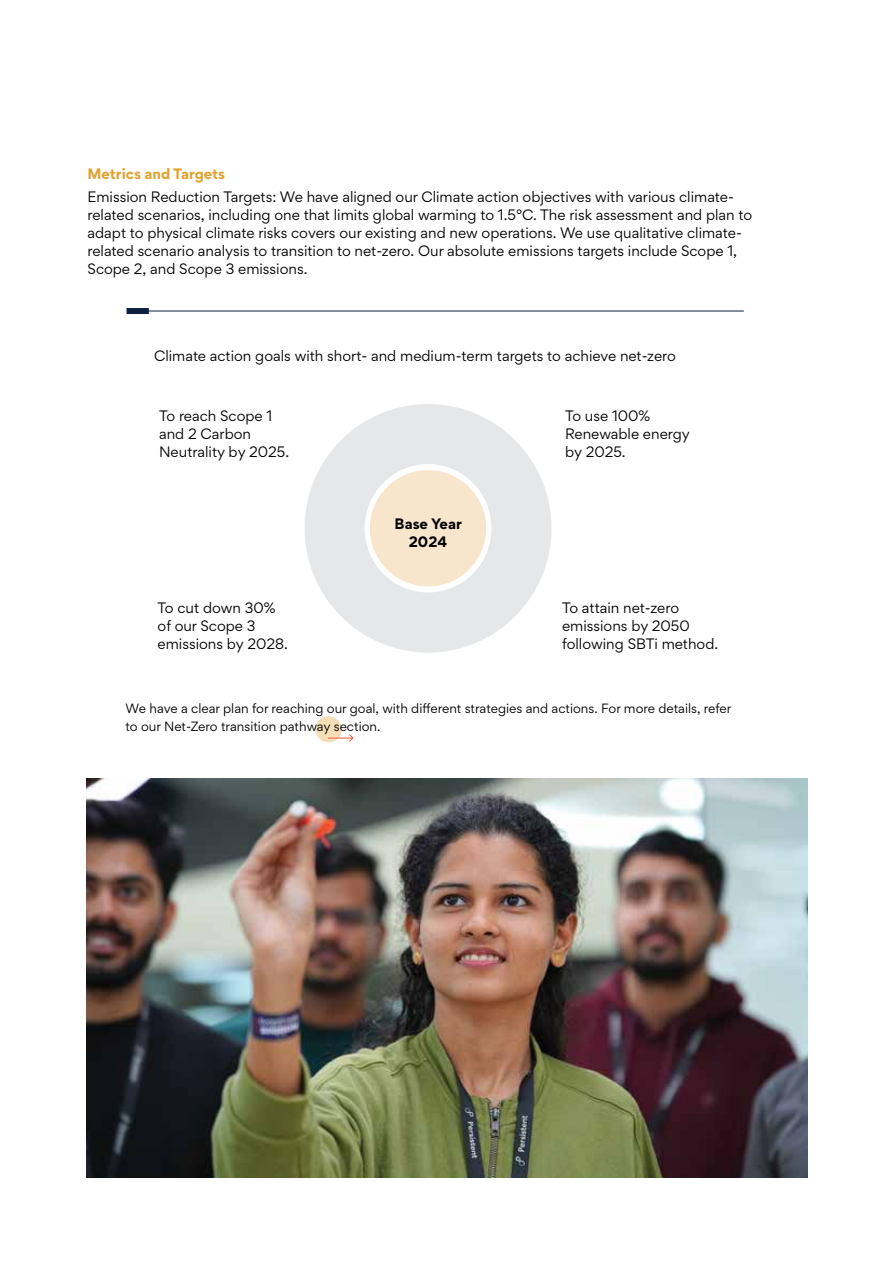
<style>
.page{position:relative;width:893px;height:1263px;background:#fff}
.page>*{position:absolute;margin:0;border:0;box-sizing:border-box;transform-origin:0 0}
.t1{font:13.5px/18px "Gordita";color:#000}
.t2{font:700 13.5px "Gordita";color:#e0a22e}
.t3{font:700 13.5px/18px "Gordita";color:#000;text-align:center}
.t4{font:12px/18px "Gordita";color:#000}
</style>
<div class="page">
<div style="left:127px;top:308px;width:22px;height:6px;background:#0a2040"></div>
<hr style="left:144px;top:311px;width:600px;height:1px;background:#0a2040">
<div style="left:370px;top:470px;width:116px;height:116px;background:#f8e6cc;border-radius:50%"></div>
<div style="left:305px;top:404px;width:246px;height:248px;border:60px solid #e6e7e8;border-radius:50%"></div>
<div style="left:315px;top:716px;width:27px;height:26px;background:#f5ddb7;border-radius:50%"></div>
<svg style="left:328px;top:733px;width:26px;height:10px"></svg>
<img style="left:86px;top:778px;width:721px;height:399px">
<p class="t2" style="left:88px;top:163px;width:139px">Metrics and Targets</p>
<p class="t1" style="left:88px;top:187px;width:666px">Emission Reduction Targets: We have aligned our Climate action objectives with various climate&shy;related scenarios, including one that limits global warming to 1.5°C. The risk assessment and plan to adapt to physical climate risks covers our existing and new operations. We use qualitative climate&shy;related scenario analysis to transition to net-zero. Our absolute emissions targets include Scope 1, Scope 2, and Scope 3 emissions.</p>
<p class="t1" style="left:154px;top:346px;width:523px">Climate action goals with short- and medium-term targets to achieve net-zero</p>
<p class="t1" style="left:159px;top:407px;width:132px">To reach Scope 1 and 2 Carbon<br>Neutrality by 2025.</p>
<p class="t1" style="left:158px;top:599px;width:132px">To cut down 30% of our Scope 3 emissions by 2028.</p>
<p class="t3" style="left:395px;top:514px;width:69px">Base Year<br>2024</p>
<p class="t1" style="left:565px;top:407px;width:126px">To use 100%<br>Renewable energy by 2025.</p>
<p class="t1" style="left:562px;top:599px;width:158px">To attain net-zero emissions by 2050 following SBTi method.</p>
<p class="t4" style="left:126px;top:699px;width:607px">We have a clear plan for reaching our goal, with different strategies and actions. For more details, refer to our Net-Zero transition pathway section.</p>
</div>
